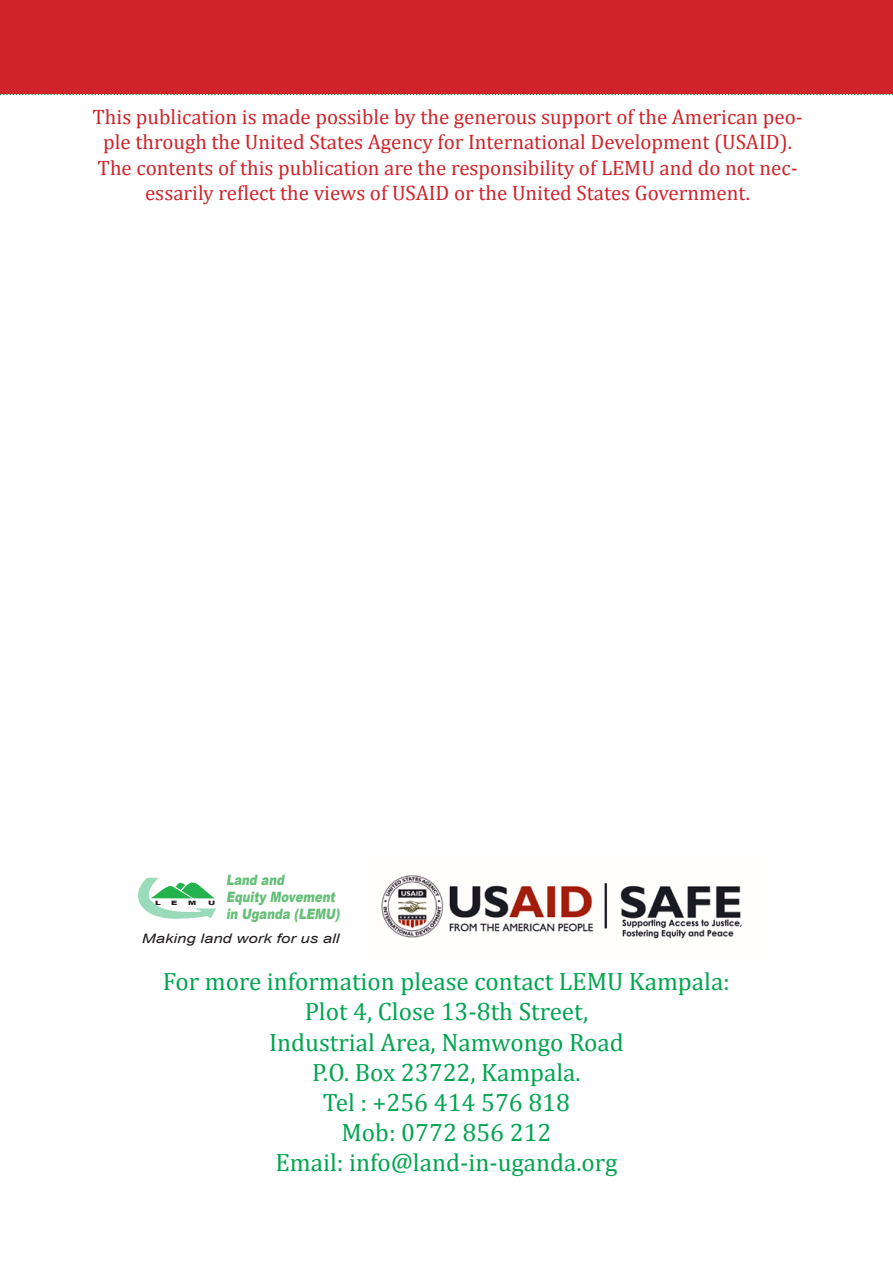
<style>
.page{position:relative;width:893px;height:1263px;background:#fff}
.page>*{position:absolute;margin:0;border:0;box-sizing:border-box;transform-origin:0 0}
.t1{font:25.2px "Cambria";color:#00a551}
.t2{font:21px/25.2px "Cambria";color:#d1232a;text-align:center}
.t3{font:italic 900 14.4px/17.2px "Arial";color:#65bf77;scale:.81 1}
.t4{font:italic 13.05px "Arial";color:#231f20;scale:1.28 1}
.t5{font:900 6px "Arial";color:#231f20;scale:1.43 1}
</style>
<div class="page">
<svg style="left:0;top:94px;width:893px;height:1px"></svg>
<div style="left:0;top:0;width:893px;height:93px;background:#d1232a"></div>
<svg style="left:138px;top:878px;width:78px;height:41px"></svg>
<img style="left:381px;top:875px;width:361px;height:64px">
<p class="t2" style="left:93px;top:104px;width:712px">This publication is made possible by the generous support of the American peo&shy;ple through the United States Agency for International Development (USAID).<br>The contents of this publication are the responsibility of LEMU and do not nec&shy;essarily reflect the views of USAID or the United States Government.</p>
<p class="t5" style="left:155px;top:898px;width:6px">L</p>
<p class="t5" style="left:171px;top:898px;width:6px">E</p>
<p class="t5" style="left:188px;top:898px;width:7px">M</p>
<p class="t5" style="left:208px;top:898px;width:7px">U</p>
<p class="t3" style="left:226px;top:870px;width:146px">Land and<br>Equity Movement in Uganda (LEMU)</p>
<p class="t4" style="left:142px;top:930px;width:156px">Making land work for us all</p>
<p class="t1" style="left:163px;top:967px;width:568px">For more information please contact LEMU Kampala:</p>
<p class="t1" style="left:305px;top:997px;width:285px">Plot 4, Close 13-8th Street,</p>
<p class="t1" style="left:269px;top:1027px;width:356px">Industrial Area, Namwongo Road</p>
<p class="t1" style="left:312px;top:1057px;width:270px">P.O. Box 23722, Kampala.</p>
<p class="t1" style="left:323px;top:1087px;width:249px">Tel : +256 414 576 818</p>
<p class="t1" style="left:341px;top:1117px;width:212px">Mob: 0772 856 212</p>
<p class="t1" style="left:275px;top:1148px;width:343px">Email: info@land-in-uganda.org</p>
</div>
